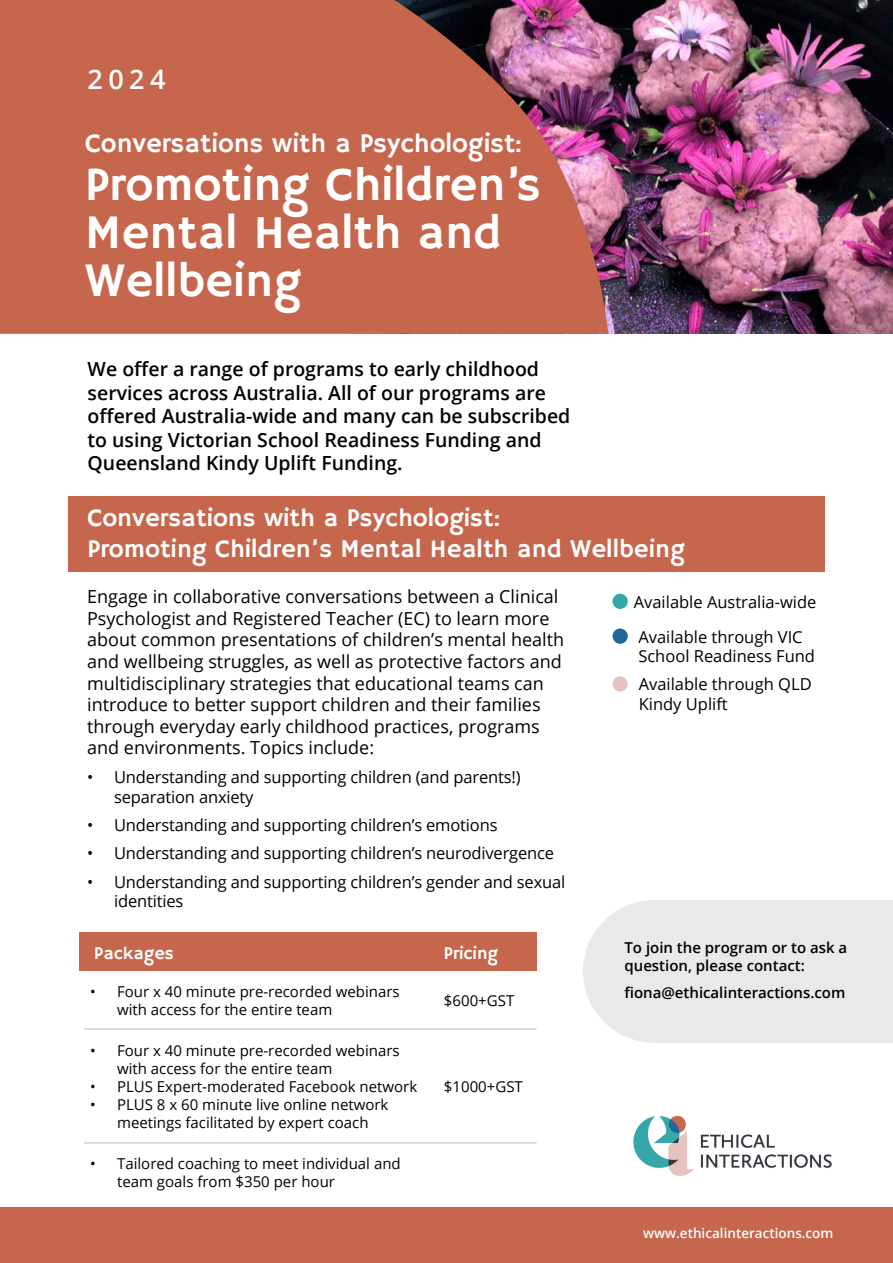
<style>
.page{position:relative;width:893px;height:1263px;background:#fff}
.page>*{position:absolute;margin:0;border:0;box-sizing:border-box;transform-origin:0 0}
.t1{font:48px/48px "Hammersmith One";color:#fff}
.t2{font:27px "Hammersmith One";color:#fff}
.t3{font:600 27px "Open Sans";color:#fff}
.t4{font:25.5px/30.6px "Hammersmith One";color:#fff}
.t5{font:600 19.5px/23.4px "Open Sans";color:#000}
.t6{font:18px/21.6px "Open Sans";color:#000}
.t7{font:18px "Hammersmith One";color:#fff}
.t8{font:16.5px/19.8px "Open Sans";letter-spacing:-.01em;color:#000}
.t9{font:15px/18px "Open Sans";color:#000}
.t10{font:600 15px/18px "Open Sans";color:#000}
.t11{font:600 13.5px "Open Sans";color:#fff}
</style>
<div class="page">
<div style="left:68px;top:496px;width:757px;height:75px;background:#c6664d"></div>
<img style="left:608px;top:0;width:285px;height:334px">
<svg style="left:0;top:0;width:608px;height:334px;background:#c06452"></svg>
<div style="left:80px;top:932px;width:457px;height:38px;background:#c6664d"></div>
<div style="left:0;top:1208px;width:893px;height:55px;background:#c6664d"></div>
<hr style="left:84px;top:1028px;width:354px;height:2px;background:#d3d3d2">
<hr style="left:438px;top:1028px;width:99px;height:2px;background:#d3d3d2">
<hr style="left:84px;top:1142px;width:354px;height:1px;background:#d3d3d2">
<hr style="left:438px;top:1142px;width:99px;height:1px;background:#d3d3d2">
<div style="left:612px;top:594px;width:16px;height:15px;background:#32a7a7;border-radius:50%"></div>
<div style="left:612px;top:628px;width:16px;height:16px;background:#1f6997;border-radius:50%"></div>
<div style="left:612px;top:676px;width:16px;height:15px;background:#e5c3be;border-radius:50%"></div>
<img style="left:633px;top:1115px;width:199px;height:61px">
<div style="left:654px;top:900px;width:239px;height:142px;background:#e9e9e9"></div>
<div style="left:583px;top:900px;width:142px;height:142px;background:#e9e9e9;border-radius:50%"></div>
<h2 class="t3" style="left:88px;top:61px;width:79px">2024</h2>
<h2 class="t2" style="left:85px;top:128px;width:438px">Conversations with a Psychologist:</h2>
<h1 class="t1" style="left:85px;top:163px;width:457px">Promoting Children’s<br>Mental Health and<br>Wellbeing</h1>
<p class="t5" style="left:88px;top:357px;width:484px">We offer a range of programs to early childhood services across Australia. All of our programs are offered Australia-wide and many can be subscribed to using Victorian School Readiness Funding and Queensland Kindy Uplift Funding.</p>
<h3 class="t4" style="left:88px;top:504px;width:599px">Conversations with a Psychologist:<br>Promoting Children’s Mental Health and Wellbeing</h3>
<p class="t6" style="left:87px;top:585px;width:479px">Engage in collaborative conversations between a Clinical Psychologist and Registered Teacher (EC) to learn more about common presentations of children’s mental health and wellbeing struggles, as well as protective factors and multidisciplinary strategies that educational teams can introduce to better support children and their families through everyday early childhood practices, programs and environments. Topics include:</p>
<p class="t8" style="left:114px;top:766px;width:408px;text-indent:-27px">• Understanding and supporting children (and parents!) separation anxiety</p>
<p class="t8" style="left:87px;top:814px;width:412px">• Understanding and supporting children’s emotions</p>
<p class="t8" style="left:87px;top:843px;width:469px">• Understanding and supporting children’s neurodivergence</p>
<p class="t8" style="left:114px;top:871px;width:453px;text-indent:-27px">• Understanding and supporting children’s gender and sexual identities</p>
<p class="t8" style="left:634px;top:584px;width:184px;line-height:35px">Available Australia-wide<br>Available through VIC</p>
<p class="t8" style="left:638px;top:642px;width:178px;line-height:27.9px">School Readiness Fund<br>Available through QLD</p>
<p class="t8" style="left:639px;top:694px;width:91px">Kindy Uplift</p>
<p class="t7" style="left:94px;top:943px;width:81px">Packages</p>
<p class="t7" style="left:444px;top:943px;width:56px">Pricing</p>
<p class="t9" style="left:117px;top:982px;width:284px;text-indent:-27px">• Four x 40 minute pre-recorded webinars with access for the entire team</p>
<p class="t9" style="left:444px;top:991px;width:72px">$600+GST</p>
<p class="t9" style="left:117px;top:1041px;width:284px;text-indent:-27px">• Four x 40 minute pre-recorded webinars with access for the entire team</p>
<p class="t9" style="left:90px;top:1077px;width:329px">• PLUS Expert-moderated Facebook network</p>
<p class="t9" style="left:90px;top:1095px;width:300px;text-align:center">• PLUS 8 x 60 minute live online network meetings facilitated by expert coach</p>
<p class="t9" style="left:444px;top:1077px;width:80px">$1000+GST</p>
<p class="t9" style="left:117px;top:1154px;width:285px;text-indent:-27px">• Tailored coaching to meet individual and team goals from $350 per hour</p>
<p class="t10" style="left:624px;top:938px;width:224px">To join the program or to ask a question, please contact:</p>
<p class="t10" style="left:624px;top:983px;width:223px">fiona@ethicalinteractions.com</p>
<p class="t11" style="left:643px;top:1224px;width:192px">www.ethicalinteractions.com</p>
</div>
